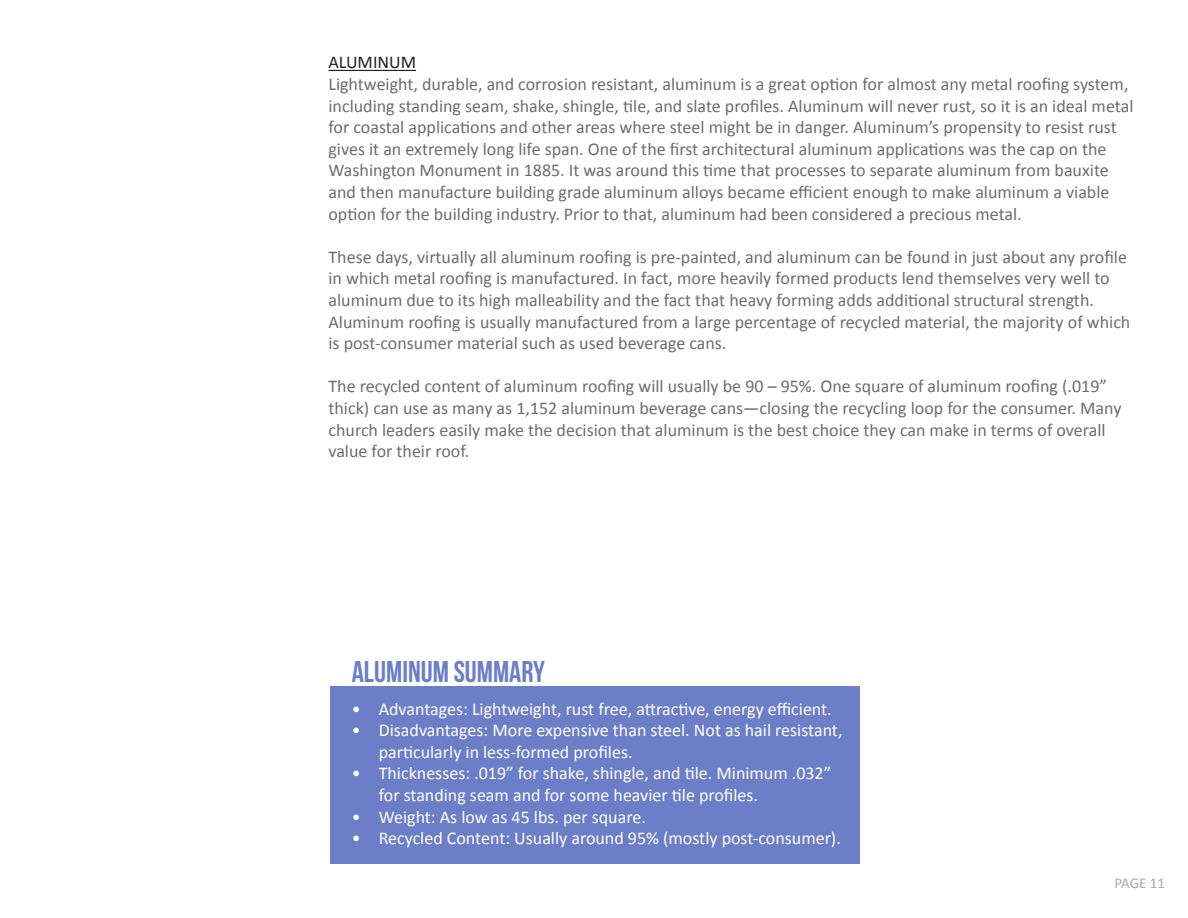
<style>
.page{position:relative;width:1188px;height:918px;background:#fff}
.page>*{position:absolute;margin:0;border:0;box-sizing:border-box;transform-origin:0 0}
.t1{font:30px "Bebas Neue";color:#6c7ec8}
.t2{font:18px/21.6px "Calibri";color:#6c6d70}
.t3{font:18px/21.6px "Calibri";color:#fff}
.t4{font:18px "Calibri";color:#231f20}
.t5{font:15px "Calibri";letter-spacing:-.005em;color:#a8a9ad}
</style>
<div class="page">
<hr style="left:328px;top:70px;width:88px;height:1px;background:#231f20">
<div style="left:330px;top:687px;width:530px;height:177px;background:#6c7ec8"></div>
<p class="t4" style="left:328px;top:51px;width:89px">ALUMINUM</p>
<p class="t2" style="left:328px;top:73px;width:806px">Lightweight, durable, and corrosion resistant, aluminum is a great option for almost any metal roofing system, including standing seam, shake, shingle, tile, and slate profiles. Aluminum will never rust, so it is an ideal metal for coastal applications and other areas where steel might be in danger. Aluminum’s propensity to resist rust gives it an extremely long life span. One of the first architectural aluminum applications was the cap on the Washington Monument in 1885. It was around this time that processes to separate aluminum from bauxite and then manufacture building grade aluminum alloys became efficient enough to make aluminum a viable option for the building industry. Prior to that, aluminum had been considered a precious metal.</p>
<p class="t2" style="left:328px;top:246px;width:803px">These days, virtually all aluminum roofing is pre-painted, and aluminum can be found in just about any profile in which metal roofing is manufactured. In fact, more heavily formed products lend themselves very well to aluminum due to its high malleability and the fact that heavy forming adds additional structural strength.<br>Aluminum roofing is usually manufactured from a large percentage of recycled material, the majority of which is post-consumer material such as used beverage cans.</p>
<p class="t2" style="left:328px;top:376px;width:795px">The recycled content of aluminum roofing will usually be 90 – 95%. One square of aluminum roofing (.019” thick) can use as many as 1,152 aluminum beverage cans—closing the recycling loop for the consumer. Many church leaders easily make the decision that aluminum is the best choice they can make in terms of overall value for their roof.</p>
<p class="t1" style="left:352px;top:655px;width:195px">ALUMINUM SUMMARY</p>
<p class="t3" style="left:352px;top:698px;width:482px">• Advantages: Lightweight, rust free, attractive, energy efficient.</p>
<p class="t3" style="left:379px;top:719px;width:465px;text-indent:-27px">• Disadvantages: More expensive than steel. Not as hail resistant, particularly in less-formed profiles.</p>
<p class="t3" style="left:379px;top:763px;width:454px;text-indent:-27px">• Thicknesses: .019” for shake, shingle, and tile. Minimum .032” for standing seam and for some heavier tile profiles.</p>
<p class="t3" style="left:352px;top:806px;width:296px">• Weight: As low as 45 lbs. per square.</p>
<p class="t3" style="left:352px;top:827px;width:491px">• Recycled Content: Usually around 95% (mostly post-consumer).</p>
<p class="t5" style="left:1114px;top:873px;width:52px">PAGE 11</p>
</div>
